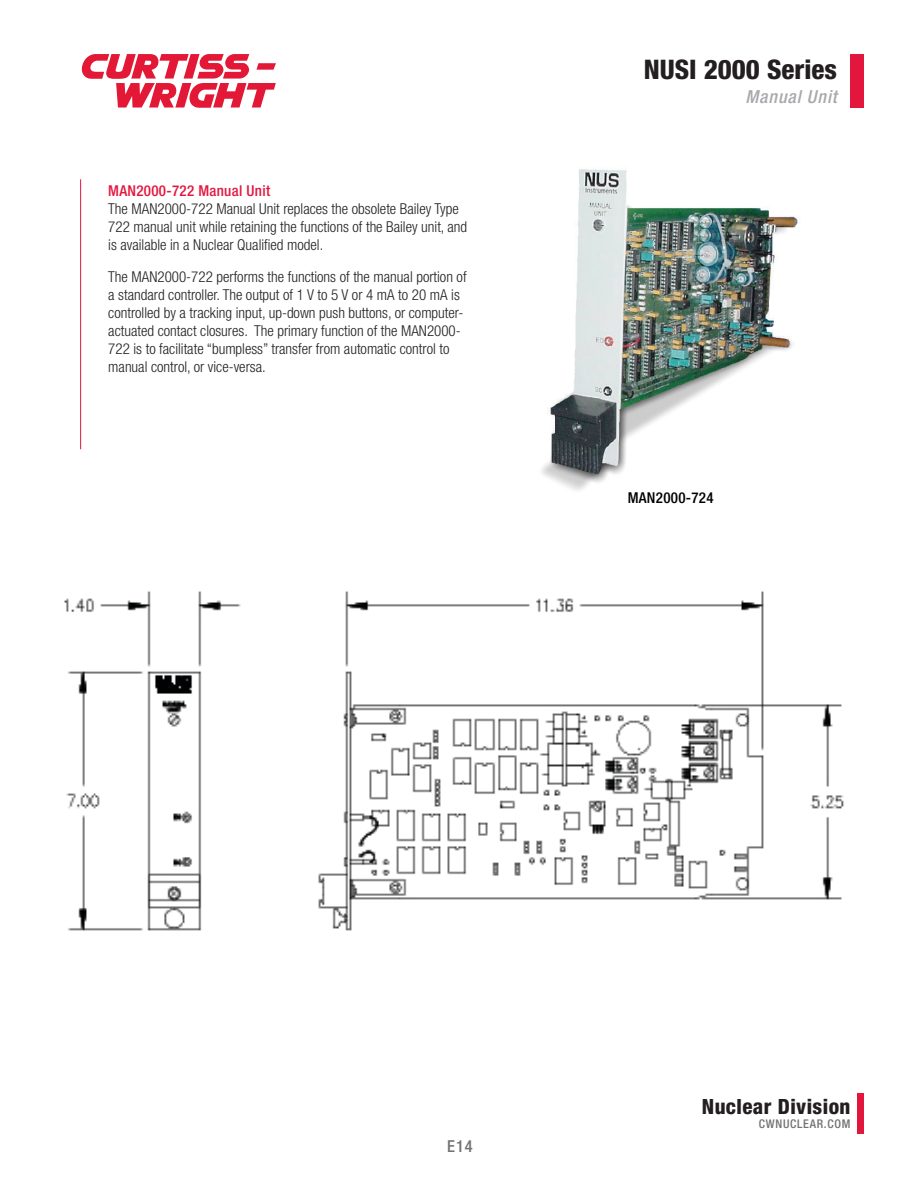
<style>
.page{position:relative;width:918px;height:1188px;background:#fff}
.page>*{position:absolute;margin:0;border:0;box-sizing:border-box;transform-origin:0 0}
.t1{font:800 condensed 27px "Helvetica Neue LT Std";color:#231f20}
.t2{font:800 condensed 21px "Helvetica Neue LT Std";letter-spacing:.02em;color:#231f20}
.t3{font:italic 500 condensed 18px "Helvetica Neue LT Std";letter-spacing:.05em;color:#a7a9ac}
.t4{font:500 condensed 16.5px "Helvetica Neue LT Std";color:#717375}
.t5{font:300 condensed 15px/18px "Helvetica Neue LT Std";color:#231f20}
.t6{font:500 condensed 15px "Helvetica Neue LT Std";letter-spacing:.02em;color:#000}
.t7{font:500 condensed 12px "Helvetica Neue LT Std";letter-spacing:.06em;color:#717375}
.s1{font-weight:500;color:#e3173e}
</style>
<div class="page">
<hr style="left:80px;top:179px;width:1px;height:270px;background:#e3173e">
<div style="left:857px;top:1094px;width:7px;height:40px;background:#e3173e"></div>
<svg style="left:81px;top:54px;width:195px;height:54px"></svg>
<div style="left:850px;top:54px;width:14px;height:54px;background:#e3173e"></div>
<img style="left:64px;top:591px;width:780px;height:340px">
<img style="left:541px;top:169px;width:257px;height:322px">
<p class="t5" style="left:108px;top:182px;width:360px"><span class="s1">MAN2000-722 Manual Unit<br></span>The MAN2000-722 Manual Unit replaces the obsolete Bailey Type 722 manual unit while retaining the functions of the Bailey unit, and is available in a Nuclear Qualified model.</p>
<p class="t5" style="left:108px;top:267px;width:360px">The MAN2000-722 performs the functions of the manual portion of a standard controller. The output of 1 V to 5 V or 4 mA to 20 mA is controlled by a tracking input, up-down push buttons, or computer&shy;actuated contact closures. The primary function of the MAN2000- 722 is to facilitate “bumpless” transfer from automatic control to manual control, or vice-versa.</p>
<p class="t1" style="left:644px;top:52px;width:195px">NUSI 2000 Series</p>
<p class="t3" style="left:745px;top:86px;width:93px">Manual Unit</p>
<p class="t6" style="left:628px;top:489px;width:87px">MAN2000-724</p>
<p class="t4" style="left:447px;top:1137px;width:27px">E14</p>
<p class="t2" style="left:702px;top:1094px;width:150px">Nuclear Division</p>
<p class="t7" style="left:759px;top:1117px;width:93px">CWNUCLEAR.COM</p>
</div>
